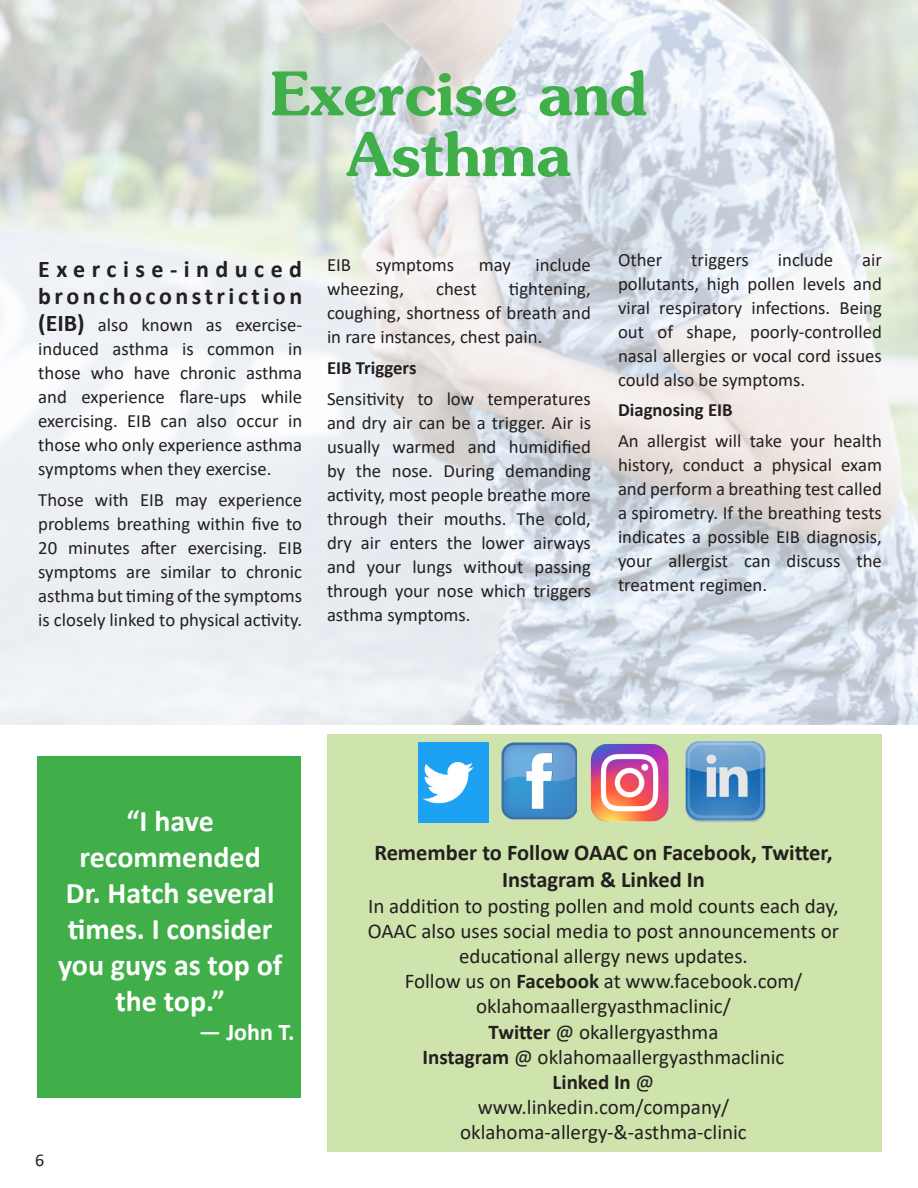
<style>
.page{position:relative;width:918px;height:1188px;background:#fff}
.page>*{position:absolute;margin:0;border:0;box-sizing:border-box;transform-origin:0 0}
.t1{font:600 60px "Souvenir";color:#40ae49}
.t2{font:700 30px/36px "Calibri";color:#fff;text-align:center}
.t3{font:700 24px/27px "Calibri";letter-spacing:.145em;color:#231f20}
.t4{font:700 24px "Calibri";color:#fff}
.t5{font:700 22.5px/27px "Calibri";color:#231f20;text-align:center}
.t6{font:21px/25.2px "Calibri";color:#231f20;text-align:center}
.t7{font:700 21px "Calibri";color:#231f20}
.t8{font:18.75px/24px "Calibri";color:#231f20;text-align:justify}
.t9{font:700 18.75px "Calibri";color:#231f20}
.t10{font:18px "Calibri";color:#231f20}
.s1{font-weight:700;font-size:24px}
.s2{font-weight:700}
.s3{font-weight:400}
</style>
<div class="page">
<div style="left:37px;top:757px;width:264px;height:341px;background:#40ae49"></div>
<img style="left:0;top:0;width:918px;height:724px">
<div style="left:327px;top:734px;width:555px;height:418px;background:#cfe4ac"></div>
<img style="left:502px;top:742px;width:74px;height:78px">
<img style="left:418px;top:743px;width:70px;height:80px">
<img style="left:591px;top:743px;width:78px;height:78px">
<img style="left:685px;top:740px;width:81px;height:82px">
<p class="t1" style="left:271px;top:55px;width:378px">Exercise and</p>
<p class="t1" style="left:347px;top:116px;width:226px">Asthma</p>
<p class="t3" style="left:38px;top:255px;width:266px">Exercise-induced bronchoconstriction</p>
<p class="t8" style="left:38px;top:312px;width:265px"><span class="s1">(EIB)</span> also known as exercise&shy;induced asthma is common in those who have chronic asthma and experience flare-ups while exercising. EIB can also occur in those who only experience asthma symptoms when they exercise.</p>
<p class="t8" style="left:38px;top:487px;width:265px">Those with EIB may experience problems breathing within five to 20 minutes after exercising. EIB symptoms are similar to chronic asthma but timing of the symptoms is closely linked to physical activity.</p>
<p class="t8" style="left:327px;top:252px;width:26px">EIB</p>
<p class="t8" style="left:376px;top:252px;width:80px">symptoms</p>
<p class="t8" style="left:479px;top:252px;width:34px">may</p>
<p class="t8" style="left:536px;top:252px;width:57px">include</p>
<p class="t8" style="left:327px;top:276px;width:79px">wheezing,</p>
<p class="t8" style="left:436px;top:276px;width:42px">chest</p>
<p class="t8" style="left:327px;top:276px;width:266px;text-indent:182px">tightening, coughing, shortness of breath and in rare instances, chest pain.</p>
<p class="t9" style="left:327px;top:354px;width:91px">EIB Triggers</p>
<p class="t8" style="left:327px;top:386px;width:266px">Sensitivity to low temperatures and dry air can be a trigger. Air is usually warmed and humidified by the nose. During demanding activity, most people breathe more through their mouths. The cold, dry air enters the lower airways and your lungs without passing through your nose which triggers asthma symptoms.</p>
<p class="t8" style="left:618px;top:247px;width:46px">Other</p>
<p class="t8" style="left:691px;top:247px;width:59px">triggers</p>
<p class="t8" style="left:778px;top:247px;width:57px">include</p>
<p class="t8" style="left:618px;top:247px;width:265px;text-indent:244px">air pollutants, high pollen levels and viral respiratory infections. Being out of shape, poorly-controlled nasal allergies or vocal cord issues could also be symptoms.</p>
<p class="t9" style="left:618px;top:397px;width:116px">Diagnosing EIB</p>
<p class="t8" style="left:618px;top:428px;width:265px">An allergist will take your health history, conduct a physical exam and perform a breathing test called a spirometry. If the breathing tests indicates a possible EIB diagnosis, your allergist can discuss the treatment regimen.</p>
<p class="t2" style="left:58px;top:802px;width:226px">“I have recommended<br>Dr. Hatch several times. I consider you guys as top of the top.”</p>
<p class="t4" style="left:199px;top:1015px;width:97px">— John T.</p>
<p class="t10" style="left:35px;top:1147px;width:11px">6</p>
<p class="t5" style="left:374px;top:839px;width:460px">Remember to Follow OAAC on Facebook, Twitter,<br>Instagram &amp; Linked In</p>
<p class="t6" style="left:368px;top:893px;width:473px">In addition to posting pollen and mold counts each day,<br>OAAC also uses social media to post announcements or educational allergy news updates.</p>
<p class="t6" style="left:405px;top:968px;width:399px">Follow us on <span class="s2">Facebook</span> at www.facebook.com/ oklahomaallergyasthmaclinic/</p>
<p class="t6" style="left:489px;top:1019px;width:231px"><span class="s2">Twitter</span> @ okallergyasthma</p>
<p class="t6" style="left:423px;top:1044px;width:363px"><span class="s2">Instagram</span> @ oklahomaallergyasthmaclinic</p>
<p class="t7" style="left:553px;top:1067px;width:103px">Linked In <span class="s3">@</span></p>
<p class="t6" style="left:478px;top:1094px;width:253px">www.linkedin.com/company/</p>
<p class="t6" style="left:460px;top:1119px;width:288px">oklahoma-allergy-&amp;-asthma-clinic</p>
</div>
